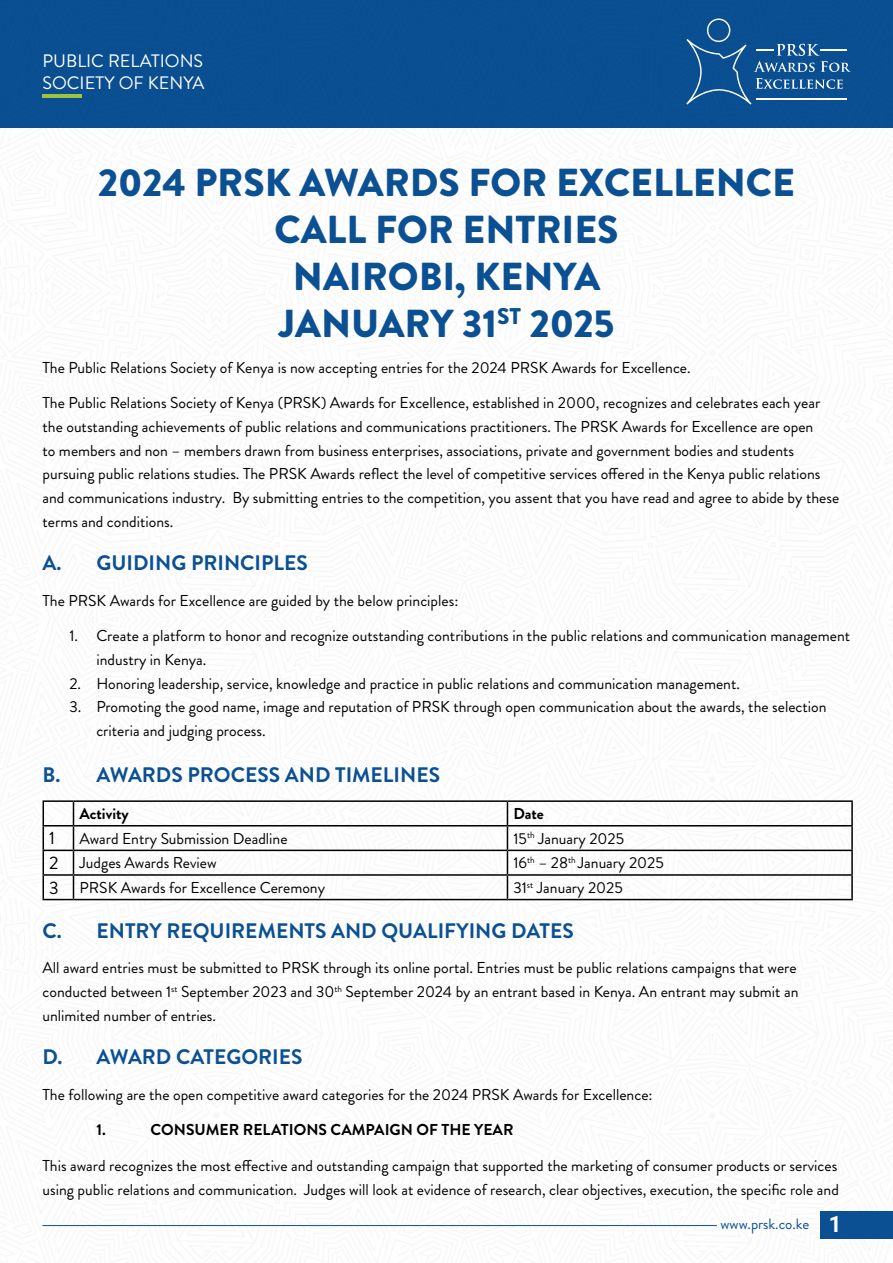
<style>
.page{position:relative;width:893px;height:1263px;background:#fff}
.page>*{position:absolute;margin:0;border:0;box-sizing:border-box;transform-origin:0 0}
.t1{font:900 39px/46.8px "Brandon Grotesque";color:#0b5093;text-align:center}
.t2{font:700 21px "Brandon Grotesque";color:#0b5093}
.t3{font:18px/22px "Brandon Grotesque";color:#fff}
.t4{font:18px "Brandon Grotesque";color:#000}
.t5{font:15.75px/23.7px "Brandon Grotesque";color:#000}
.t6{font:700 15.75px "Brandon Grotesque";color:#000}
.t7{font:700 15.75px "Brandon Grotesque";color:#000}
.t8{font:15px "Brandon Grotesque";color:#0b5093}
.s1{font-size:18px}
.s2{font-family:"Roboto";font-weight:700;font-size:22.5px;color:#fff}
</style>
<div class="page">
<img style="left:42px;top:800px;width:851px;height:439px">
<div style="left:820px;top:1211px;width:73px;height:27px;background:#0b5093"></div>
<div style="left:0;top:0;width:893px;height:128px;background:#0b5093"></div>
<hr style="left:43px;top:94px;width:39px;height:3px;background:#9dc43d">
<svg style="left:686px;top:19px;width:165px;height:86px"></svg>
<hr style="left:820px;top:49px;width:27px;height:2px;background:#fff">
<hr style="left:43px;top:1225px;width:674px;height:1px;background:#0b5093">
<hr style="left:43px;top:800px;width:30px;height:2px;background:#000">
<hr style="left:73px;top:800px;width:434px;height:2px;background:#000">
<hr style="left:507px;top:800px;width:346px;height:2px;background:#000">
<svg style="left:43px;top:802px;width:1px;height:97px"></svg>
<hr style="left:43px;top:825px;width:30px;height:1px;background:#000">
<hr style="left:73px;top:825px;width:434px;height:1px;background:#000">
<hr style="left:507px;top:825px;width:346px;height:1px;background:#000">
<hr style="left:43px;top:850px;width:30px;height:1px;background:#000">
<hr style="left:73px;top:850px;width:434px;height:1px;background:#000">
<hr style="left:507px;top:850px;width:346px;height:1px;background:#000">
<hr style="left:43px;top:874px;width:30px;height:2px;background:#000">
<hr style="left:73px;top:874px;width:434px;height:2px;background:#000">
<hr style="left:507px;top:874px;width:346px;height:2px;background:#000">
<hr style="left:43px;top:899px;width:30px;height:1px;background:#000">
<hr style="left:73px;top:899px;width:434px;height:1px;background:#000">
<hr style="left:507px;top:899px;width:346px;height:1px;background:#000">
<hr style="left:851px;top:802px;width:2px;height:23px;background:#000">
<hr style="left:851px;top:826px;width:2px;height:24px;background:#000">
<hr style="left:851px;top:851px;width:2px;height:23px;background:#000">
<svg style="left:73px;top:802px;width:1px;height:97px"></svg>
<svg style="left:507px;top:802px;width:1px;height:97px"></svg>
<hr style="left:851px;top:876px;width:2px;height:23px;background:#000">
<p class="t3" style="left:43px;top:50px;width:164px">PUBLIC RELATIONS<br>SOCIETY OF KENYA</p>
<h1 class="t1" style="left:98px;top:160px;width:698px">2024 PRSK AWARDS FOR EXCELLENCE<br>CALL FOR ENTRIES<br>NAIROBI, KENYA<br>JANUARY 31<sup>ST</sup> 2025</h1>
<p class="t5" style="left:43px;top:356px;width:650px">The Public Relations Society of Kenya is now accepting entries for the 2024 PRSK Awards for Excellence.</p>
<p class="t5" style="left:43px;top:391px;width:798px">The Public Relations Society of Kenya (PRSK) Awards for Excellence, established in 2000, recognizes and celebrates each year the outstanding achievements of public relations and communications practitioners. The PRSK Awards for Excellence are open<br>to members and non – members drawn from business enterprises, associations, private and government bodies and students pursuing public relations studies. The PRSK Awards reflect the level of competitive services offered in the Kenya public relations and communications industry. By submitting entries to the competition, you assent that you have read and agree to abide by these terms and conditions.</p>
<h2 class="t2" style="left:43px;top:548px;width:267px">A. GUIDING PRINCIPLES</h2>
<p class="t5" style="left:43px;top:589px;width:417px">The PRSK Awards for Excellence are guided by the below principles:</p>
<p class="t5" style="left:96px;top:624px;width:755px;text-indent:-27px">1. Create a platform to honor and recognize outstanding contributions in the public relations and communication management industry in Kenya.</p>
<p class="t5" style="left:69px;top:672px;width:672px">2. Honoring leadership, service, knowledge and practice in public relations and communication management.</p>
<p class="t5" style="left:96px;top:695px;width:732px;text-indent:-27px">3. Promoting the good name, image and reputation of PRSK through open communication about the awards, the selection criteria and judging process.</p>
<h2 class="t2" style="left:43px;top:760px;width:399px">B. AWARDS PROCESS AND TIMELINES</h2>
<p class="t7" style="left:79px;top:802px;width:51px">Activity</p>
<p class="t7" style="left:513px;top:802px;width:32px">Date</p>
<p class="t4" style="left:49px;top:826px;width:7px">1</p>
<p class="t5" style="left:79px;top:826px;width:210px">Award Entry Submission Deadline</p>
<p class="t5" style="left:513px;top:826px;width:112px">15<sup>th</sup> January 2025</p>
<p class="t5" style="left:49px;top:851px;width:169px"><span class="s1">2</span> Judges Awards Review</p>
<p class="t5" style="left:513px;top:851px;width:152px">16<sup>th</sup> – 28<sup>th</sup> January 2025</p>
<p class="t5" style="left:49px;top:876px;width:277px"><span class="s1">3</span> PRSK Awards for Excellence Ceremony</p>
<p class="t5" style="left:513px;top:876px;width:111px">31<sup>st</sup> January 2025</p>
<h2 class="t2" style="left:43px;top:916px;width:533px">C. ENTRY REQUIREMENTS AND QUALIFYING DATES</h2>
<p class="t5" style="left:43px;top:956px;width:757px;text-align:justify">All award entries must be submitted to PRSK through its online portal. Entries must be public relations campaigns that were conducted between 1<sup>st</sup> September 2023 and 30<sup>th</sup> September 2024 by an entrant based in Kenya. An entrant may submit an unlimited number of entries.</p>
<h2 class="t2" style="left:43px;top:1042px;width:261px">D. AWARD CATEGORIES</h2>
<p class="t5" style="left:43px;top:1083px;width:612px">The following are the open competitive award categories for the 2024 PRSK Awards for Excellence:</p>
<p class="t6" style="left:96px;top:1119px;width:11px">1.</p>
<p class="t6" style="left:151px;top:1119px;width:365px">CONSUMER RELATIONS CAMPAIGN OF THE YEAR</p>
<p class="t5" style="left:43px;top:1154px;width:798px">This award recognizes the most effective and outstanding campaign that supported the marketing of consumer products or services using public relations and communication. Judges will look at evidence of research, clear objectives, execution, the specific role and</p>
<p class="t8" style="left:720px;top:1213px;width:123px">www.prsk.co.ke <span class="s2">1</span></p>
</div>
